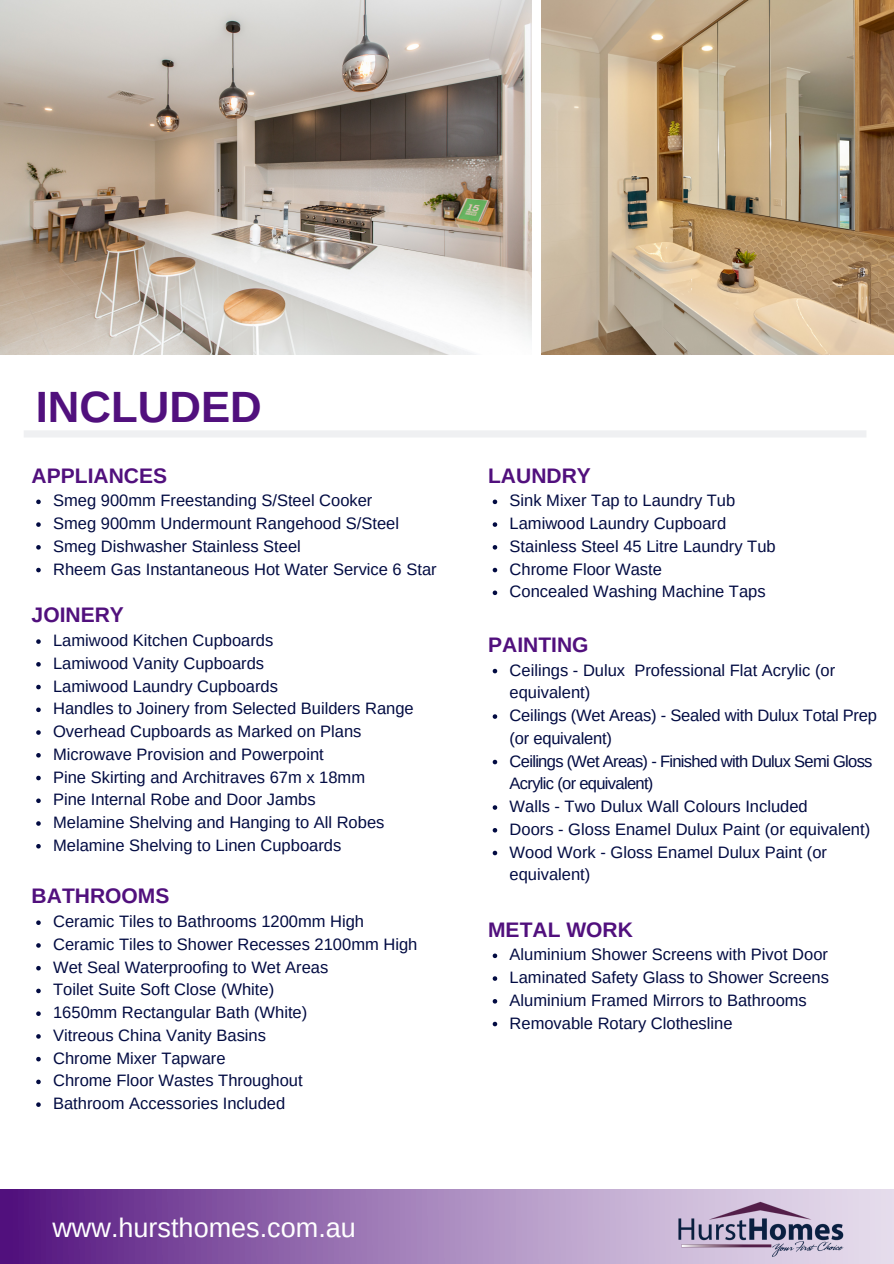
<style>
.page{position:relative;width:894px;height:1264px;background:#fff}
.page>*{position:absolute;margin:0;border:0;box-sizing:border-box;transform-origin:0 0}
.t1{font:700 43.8px "Arimo";color:#51107d}
.t2{font:27px "Arimo";color:#fff}
.t3{font:700 21px "Arimo";color:#51107d}
.t4{font:16.5px/22.8px "Arimo";color:#020b42}
.t5{font:16.5px/22.8px "Arimo";letter-spacing:-.04em;color:#020b42}
</style>
<div class="page">
<svg style="left:0;top:1189px;width:893px;height:74px;background:#9a74b3"></svg>
<img style="left:677px;top:1189px;width:167px;height:74px">
<img style="left:0;top:0;width:531px;height:355px">
<div style="left:24px;top:430px;width:842px;height:7px;background:#eff0f2"></div>
<img style="left:541px;top:0;width:352px;height:355px">
<svg style="left:36px;top:499px;width:5px;height:5px"></svg>
<svg style="left:36px;top:522px;width:5px;height:5px"></svg>
<svg style="left:36px;top:545px;width:5px;height:4px"></svg>
<svg style="left:36px;top:568px;width:5px;height:4px"></svg>
<svg style="left:36px;top:639px;width:5px;height:5px"></svg>
<svg style="left:36px;top:662px;width:5px;height:4px"></svg>
<svg style="left:36px;top:684px;width:5px;height:5px"></svg>
<svg style="left:36px;top:707px;width:5px;height:5px"></svg>
<svg style="left:36px;top:730px;width:5px;height:4px"></svg>
<svg style="left:36px;top:753px;width:5px;height:4px"></svg>
<svg style="left:36px;top:775px;width:5px;height:5px"></svg>
<svg style="left:36px;top:798px;width:5px;height:5px"></svg>
<svg style="left:36px;top:821px;width:5px;height:4px"></svg>
<svg style="left:36px;top:844px;width:5px;height:4px"></svg>
<svg style="left:36px;top:920px;width:5px;height:5px"></svg>
<svg style="left:36px;top:943px;width:5px;height:4px"></svg>
<svg style="left:36px;top:965px;width:5px;height:5px"></svg>
<svg style="left:36px;top:988px;width:5px;height:5px"></svg>
<svg style="left:36px;top:1011px;width:5px;height:4px"></svg>
<svg style="left:36px;top:1034px;width:5px;height:4px"></svg>
<svg style="left:36px;top:1056px;width:5px;height:5px"></svg>
<svg style="left:36px;top:1079px;width:5px;height:5px"></svg>
<svg style="left:36px;top:1102px;width:5px;height:4px"></svg>
<svg style="left:492px;top:499px;width:5px;height:5px"></svg>
<svg style="left:492px;top:522px;width:5px;height:5px"></svg>
<svg style="left:492px;top:545px;width:5px;height:4px"></svg>
<svg style="left:492px;top:568px;width:5px;height:4px"></svg>
<svg style="left:492px;top:590px;width:5px;height:5px"></svg>
<svg style="left:492px;top:668px;width:5px;height:5px"></svg>
<svg style="left:492px;top:714px;width:5px;height:4px"></svg>
<svg style="left:492px;top:759px;width:5px;height:5px"></svg>
<svg style="left:492px;top:805px;width:5px;height:4px"></svg>
<svg style="left:492px;top:828px;width:5px;height:4px"></svg>
<svg style="left:492px;top:850px;width:5px;height:5px"></svg>
<svg style="left:492px;top:953px;width:5px;height:5px"></svg>
<svg style="left:492px;top:976px;width:5px;height:4px"></svg>
<svg style="left:492px;top:999px;width:5px;height:4px"></svg>
<svg style="left:492px;top:1021px;width:5px;height:5px"></svg>
<p class="t1" style="left:36px;top:383px;width:227px">INCLUDED</p>
<p class="t3" style="left:32px;top:463px;width:137px">APPLIANCES</p>
<p class="t4" style="left:53px;top:489px;width:321px">Smeg 900mm Freestanding S/Steel Cooker</p>
<p class="t4" style="left:53px;top:512px;width:347px">Smeg 900mm Undermount Rangehood S/Steel</p>
<p class="t4" style="left:53px;top:534px;width:249px">Smeg Dishwasher Stainless Steel</p>
<p class="t4" style="left:53px;top:557px;width:385px">Rheem Gas Instantaneous Hot Water Service 6 Star</p>
<p class="t3" style="left:32px;top:603px;width:94px">JOINERY</p>
<p class="t4" style="left:53px;top:629px;width:222px">Lamiwood Kitchen Cupboards</p>
<p class="t4" style="left:53px;top:651px;width:212px">Lamiwood Vanity Cupboards</p>
<p class="t4" style="left:53px;top:674px;width:226px">Lamiwood Laundry Cupboards</p>
<p class="t4" style="left:53px;top:697px;width:362px">Handles to Joinery from Selected Builders Range</p>
<p class="t4" style="left:53px;top:720px;width:310px">Overhead Cupboards as Marked on Plans</p>
<p class="t4" style="left:53px;top:742px;width:272px">Microwave Provision and Powerpoint</p>
<p class="t4" style="left:53px;top:765px;width:313px">Pine Skirting and Architraves 67m x 18mm</p>
<p class="t4" style="left:53px;top:788px;width:264px">Pine Internal Robe and Door Jambs</p>
<p class="t4" style="left:53px;top:811px;width:333px">Melamine Shelving and Hanging to All Robes</p>
<p class="t4" style="left:53px;top:833px;width:289px">Melamine Shelving to Linen Cupboards</p>
<p class="t3" style="left:32px;top:884px;width:139px">BATHROOMS</p>
<p class="t4" style="left:53px;top:910px;width:312px">Ceramic Tiles to Bathrooms 1200mm High</p>
<p class="t4" style="left:53px;top:932px;width:365px">Ceramic Tiles to Shower Recesses 2100mm High</p>
<p class="t4" style="left:53px;top:955px;width:277px">Wet Seal Waterproofing to Wet Areas</p>
<p class="t4" style="left:53px;top:978px;width:222px">Toilet Suite Soft Close (White)</p>
<p class="t4" style="left:53px;top:1001px;width:255px">1650mm Rectangular Bath (White)</p>
<p class="t4" style="left:53px;top:1023px;width:214px">Vitreous China Vanity Basins</p>
<p class="t4" style="left:53px;top:1046px;width:174px">Chrome Mixer Tapware</p>
<p class="t4" style="left:53px;top:1069px;width:251px">Chrome Floor Wastes Throughout</p>
<p class="t4" style="left:53px;top:1092px;width:233px">Bathroom Accessories Included</p>
<p class="t2" style="left:52px;top:1212px;width:305px">www.hursthomes.com.au</p>
<p class="t3" style="left:488px;top:463px;width:104px">LAUNDRY</p>
<p class="t4" style="left:509px;top:489px;width:227px">Sink Mixer Tap to Laundry Tub</p>
<p class="t4" style="left:509px;top:512px;width:218px">Lamiwood Laundry Cupboard</p>
<p class="t4" style="left:509px;top:534px;width:267px">Stainless Steel 45 Litre Laundry Tub</p>
<p class="t4" style="left:509px;top:557px;width:154px">Chrome Floor Waste</p>
<p class="t4" style="left:509px;top:580px;width:257px">Concealed Washing Machine Taps</p>
<p class="t3" style="left:488px;top:632px;width:102px">PAINTING</p>
<p class="t4" style="left:509px;top:658px;width:327px">Ceilings - Dulux Professional Flat Acrylic (or equivalent)</p>
<p class="t4" style="left:509px;top:704px;width:369px">Ceilings (Wet Areas) - Sealed with Dulux Total Prep (or equivalent)</p>
<p class="t5" style="left:509px;top:749px;width:364px">Ceilings (Wet Areas) - Finished with Dulux Semi Gloss<br>Acrylic (or equivalent)</p>
<p class="t4" style="left:509px;top:795px;width:299px">Walls - Two Dulux Wall Colours Included</p>
<p class="t4" style="left:509px;top:817px;width:362px">Doors - Gloss Enamel Dulux Paint (or equivalent)</p>
<p class="t4" style="left:509px;top:840px;width:319px">Wood Work - Gloss Enamel Dulux Paint (or equivalent)</p>
<p class="t3" style="left:488px;top:917px;width:146px">METAL WORK</p>
<p class="t4" style="left:509px;top:943px;width:320px">Aluminium Shower Screens with Pivot Door</p>
<p class="t4" style="left:509px;top:966px;width:321px">Laminated Safety Glass to Shower Screens</p>
<p class="t4" style="left:509px;top:988px;width:299px">Aluminium Framed Mirrors to Bathrooms</p>
<p class="t4" style="left:509px;top:1011px;width:224px">Removable Rotary Clothesline</p>
</div>
